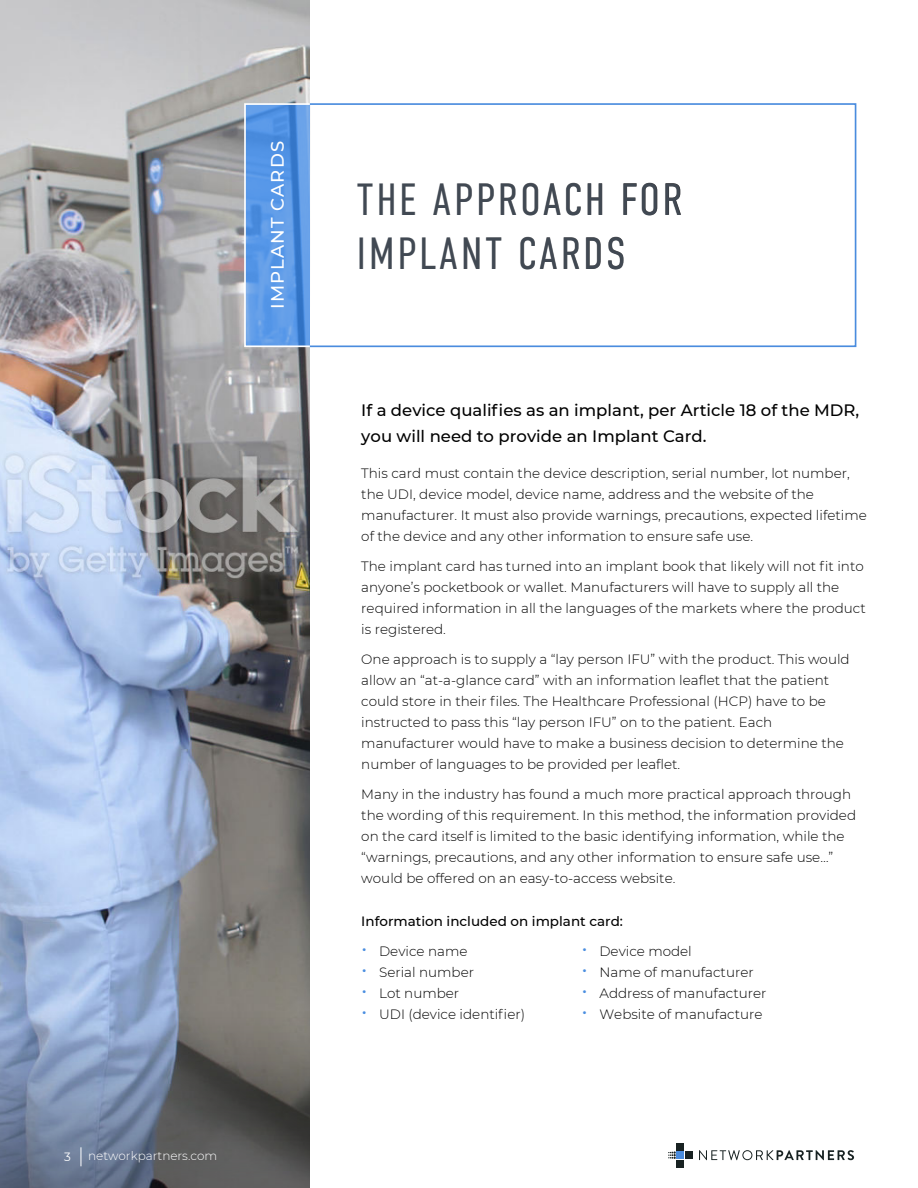
<style>
.page{position:relative;width:918px;height:1188px;background:#fff}
.page>*{position:absolute;margin:0;border:0;box-sizing:border-box;transform-origin:0 0}
.t1{font:300 45px/54px "DIN Condensed";letter-spacing:.055em;color:#414953}
.t2{font:500 18px "Montserrat";letter-spacing:.06em;color:#fff}
.t3{font:500 16.5px/25.5px "Montserrat";color:#000}
.t4{font:300 13.5px/21px "Montserrat";color:#000}
.t5{font:500 13.5px "Montserrat";color:#000}
.t6{font:300 12px "Montserrat";color:#fff}
.t7{font:12px "Montserrat";color:#fff}
.s1{font-size:22.5px;color:#4a8ee0}
</style>
<div class="page">
<img style="left:0;top:0;width:309px;height:949px">
<img style="left:247px;top:106px;width:61px;height:238px">
<svg style="left:0;top:949px;width:309px;height:239px;background:#757f90"></svg>
<div style="left:244px;top:103px;width:67px;height:244px;border:2px solid #fff"></div>
<div style="left:309px;top:103px;width:547px;height:244px;border:2px solid #4a8cde"></div>
<svg style="left:380px;top:183px;width:14px;height:32px"></svg>
<svg style="left:402px;top:183px;width:13px;height:32px"></svg>
<svg style="left:433px;top:183px;width:17px;height:32px"></svg>
<svg style="left:457px;top:183px;width:15px;height:32px"></svg>
<svg style="left:479px;top:183px;width:15px;height:32px"></svg>
<svg style="left:501px;top:183px;width:15px;height:32px"></svg>
<svg style="left:523px;top:183px;width:15px;height:32px"></svg>
<svg style="left:544px;top:183px;width:37px;height:32px"></svg>
<svg style="left:588px;top:183px;width:14px;height:32px"></svg>
<svg style="left:624px;top:183px;width:33px;height:32px"></svg>
<svg style="left:666px;top:183px;width:15px;height:32px"></svg>
<svg style="left:375px;top:237px;width:17px;height:32px"></svg>
<svg style="left:401px;top:237px;width:14px;height:32px"></svg>
<svg style="left:422px;top:237px;width:35px;height:32px"></svg>
<svg style="left:464px;top:237px;width:16px;height:32px"></svg>
<svg style="left:486px;top:237px;width:15px;height:32px"></svg>
<svg style="left:521px;top:237px;width:36px;height:32px"></svg>
<svg style="left:564px;top:237px;width:15px;height:32px"></svg>
<svg style="left:586px;top:237px;width:15px;height:32px"></svg>
<svg style="left:608px;top:237px;width:15px;height:32px"></svg>
<svg style="left:81px;top:1147px;width:1px;height:19px"></svg>
<div style="left:677px;top:1160px;width:7px;height:7px;background:#182222"></div>
<div style="left:677px;top:1151px;width:7px;height:8px;background:#4a8cde"></div>
<div style="left:685px;top:1151px;width:7px;height:8px;background:#182222"></div>
<div style="left:677px;top:1143px;width:7px;height:8px;background:#182222"></div>
<svg style="left:668px;top:1151px;width:9px;height:8px"></svg>
<svg style="left:699px;top:1150px;width:155px;height:10px"></svg>
<h2 class="t2" style="left:265px;top:309px;width:169px;rotate:-90deg">IMPLANT CARDS</h2>
<p class="t7" style="left:64px;top:1149px;width:8px">3</p>
<p class="t6" style="left:88px;top:1147px;width:131px">networkpartners.com</p>
<h1 class="t1" style="left:357px;top:172px;width:328px">THE APPROACH FOR<br>IMPLANT CARDS</h1>
<p class="t3" style="left:361px;top:397px;width:500px">If a device qualifies as an implant, per Article 18 of the MDR, you will need to provide an Implant Card.</p>
<p class="t4" style="left:361px;top:463px;width:507px">This card must contain the device description, serial number, lot number, the UDI, device model, device name, address and the website of the manufacturer. It must also provide warnings, precautions, expected lifetime of the device and any other information to ensure safe use.</p>
<p class="t4" style="left:361px;top:556px;width:506px">The implant card has turned into an implant book that likely will not fit into anyone’s pocketbook or wallet. Manufacturers will have to supply all the required information in all the languages of the markets where the product is registered.</p>
<p class="t4" style="left:361px;top:649px;width:490px">One approach is to supply a “lay person IFU” with the product. This would allow an “at-a-glance card” with an information leaflet that the patient could store in their files. The Healthcare Professional (HCP) have to be instructed to pass this “lay person IFU” on to the patient. Each manufacturer would have to make a business decision to determine the number of languages to be provided per leaflet.</p>
<p class="t4" style="left:361px;top:784px;width:496px">Many in the industry has found a much more practical approach through the wording of this requirement. In this method, the information provided on the card itself is limited to the basic identifying information, while the “warnings, precautions, and any other information to ensure safe use…” would be offered on an easy-to-access website.</p>
<p class="t5" style="left:361px;top:912px;width:263px">Information included on implant card:</p>
<p class="t4" style="left:582px;top:940px;width:112px"><span class="s1">•</span> Device model</p>
<p class="t4" style="left:582px;top:961px;width:174px"><span class="s1">•</span> Name of manufacturer</p>
<p class="t4" style="left:582px;top:982px;width:186px"><span class="s1">•</span> Address of manufacturer</p>
<p class="t4" style="left:582px;top:1003px;width:182px"><span class="s1">•</span> Website of manufacture</p>
<p class="t4" style="left:361px;top:940px;width:108px"><span class="s1">•</span> Device name</p>
<p class="t4" style="left:361px;top:961px;width:114px"><span class="s1">•</span> Serial number</p>
<p class="t4" style="left:361px;top:982px;width:99px"><span class="s1">•</span> Lot number</p>
<p class="t4" style="left:361px;top:1003px;width:165px"><span class="s1">•</span> UDI (device identifier)</p>
</div>
